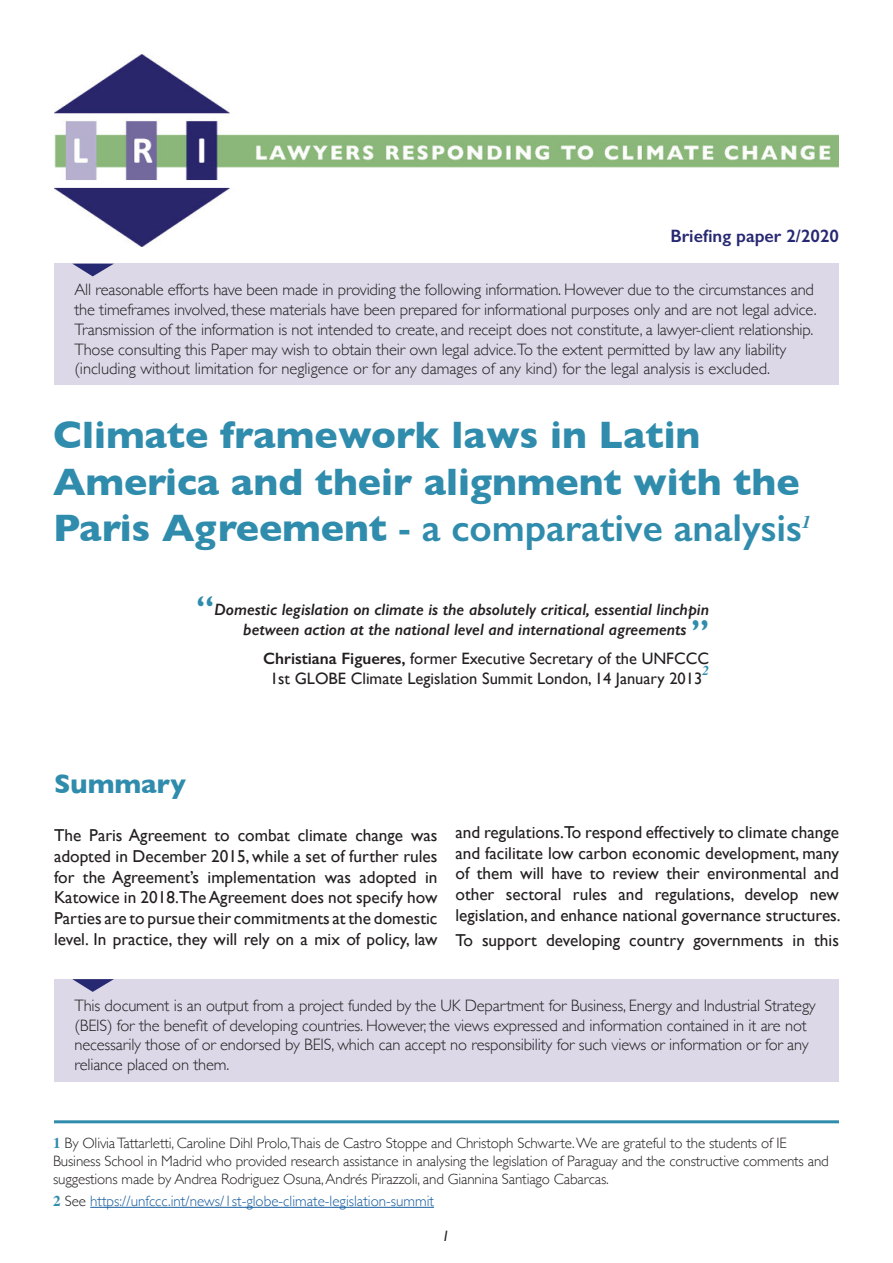
<style>
.page{position:relative;width:893px;height:1263px;background:#fff}
.page>*{position:absolute;margin:0;border:0;box-sizing:border-box;transform-origin:0 0}
.t1{font:700 39px/46.8px "Gill Sans";color:#308cac}
.t2{font:600 36px "Gill Sans";color:#308cac}
.t3{font:700 27px "Gill Sans";color:#308cac}
.t4{font:600 18px "Gill Sans";color:#272872}
.t5{font:17.25px/20.7px "Gill Sans";color:#231f20;text-align:justify}
.t6{font:300 16.5px/19.8px "Gill Sans";letter-spacing:-.01em;color:#231f20}
.t7{font:italic 600 16.5px/19.8px "Gill Sans";color:#231f20}
.t8{font:16.5px/19.8px "Gill Sans";color:#231f20;text-align:center}
.t9{font:300 15px/18px "Gill Sans";letter-spacing:-.01em;color:#231f20}
.t10{font:300 15px "Gill Sans";color:#175d9e}
.t11{font:italic 15px "Gill Sans";color:#231f20}
.t12{font:italic 700 13.5px "Times";color:#308cac}
.s1{font-weight:600}
.s2{font-style:normal;font-size:36px;color:#308cac}
.s3{font-family:"Times";font-weight:700;color:#308cac}
.s4{color:#231f20}
</style>
<div class="page">
<div style="left:54px;top:264px;width:785px;height:121px;background:#dcd8e8"></div>
<div style="left:54px;top:979px;width:785px;height:102px;background:#dcd8e8"></div>
<img style="left:54px;top:54px;width:785px;height:192px">
<hr style="left:90px;top:1207px;width:344px;height:1px;background:#175d9e">
<svg style="left:73px;top:264px;width:40px;height:12px"></svg>
<svg style="left:72px;top:979px;width:42px;height:13px"></svg>
<hr style="left:54px;top:1120px;width:785px;height:3px;background:#308cac">
<p class="t4" style="left:670px;top:225px;width:170px">Briefing paper 2/2020</p>
<p class="t6" style="left:74px;top:279px;width:744px">All reasonable efforts have been made in providing the following information. However due to the circumstances and the timeframes involved, these materials have been prepared for informational purposes only and are not legal advice.<br>Transmission of the information is not intended to create, and receipt does not constitute, a lawyer-client relationship.<br>Those consulting this Paper may wish to obtain their own legal advice.To the extent permitted by law any liability (including without limitation for negligence or for any damages of any kind) for the legal analysis is excluded.</p>
<h1 class="t1" style="left:53px;top:410px;width:759px">Climate framework laws in Latin<br>America and their alignment with the<br>Paris Agreement <span class="s1">- a comparative analysis</span><sup>1</sup></h1>
<p class="t7" style="left:243px;top:599px;width:467px;text-indent:-47px"><span class="s2">“</span>Domestic legislation on climate is the absolutely critical, essential linchpin between action at the national level and international agreements</p>
<p class="t8" style="left:263px;top:648px;width:447px"><span class="s1">Christiana Figueres,</span> former Executive Secretary of the UNFCCC<br>1st GLOBE Climate Legislation Summit London, 14 January 2013</p>
<h2 class="t2" style="left:691px;top:611px;width:19px">”</h2>
<p class="t12" style="left:702px;top:657px;width:8px">2</p>
<h3 class="t3" style="left:54px;top:763px;width:134px">Summary</h3>
<p class="t5" style="left:54px;top:825px;width:385px">The Paris Agreement to combat climate change was adopted in December 2015, while a set of further rules for the Agreement’s implementation was adopted in Katowice in 2018.The Agreement does not specify how Parties are to pursue their commitments at the domestic level. In practice, they will rely on a mix of policy, law</p>
<p class="t5" style="left:455px;top:822px;width:387px">and regulations.To respond effectively to climate change and facilitate low carbon economic development, many of them will have to review their environmental and other sectoral rules and regulations, develop new legislation, and enhance national governance structures.</p>
<p class="t5" style="left:455px;top:929px;width:385px">To support developing country governments in this</p>
<p class="t6" style="left:74px;top:995px;width:743px">This document is an output from a project funded by the UK Department for Business, Energy and Industrial Strategy (BEIS) for the benefit of developing countries. However, the views expressed and information contained in it are not necessarily those of or endorsed by BEIS, which can accept no responsibility for such views or information or for any reliance placed on them.</p>
<p class="t9" style="left:53px;top:1133px;width:777px"><span class="s3">1</span> By Olivia Tattarletti, Caroline Dihl Prolo,Thais de Castro Stoppe and Christoph Schwarte. We are grateful to the students of IE<br>Business School in Madrid who provided research assistance in analysing the legislation of Paraguay and the constructive comments and suggestions made by Andrea Rodriguez Osuna, Andrés Pirazzoli, and Giannina Santiago Cabarcas.</p>
<p class="t10" style="left:53px;top:1189px;width:382px"><span class="s3">2</span> <span class="s4">See</span> https://unfccc.int/news/1st-globe-climate-legislation-summit</p>
<p class="t11" style="left:442px;top:1228px;width:9px">1</p>
</div>
